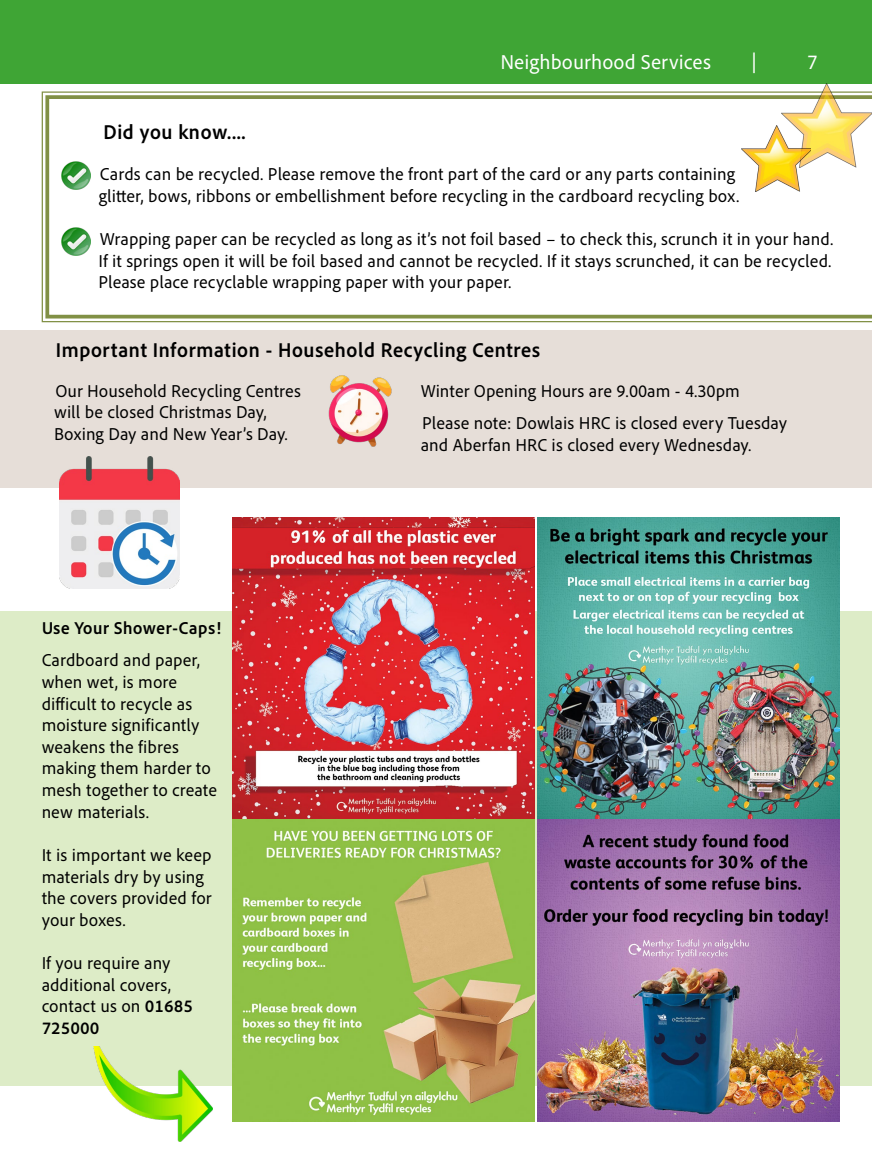
<style>
.page{position:relative;width:872px;height:1166px;background:#fff}
.page>*{position:absolute;margin:0;border:0;box-sizing:border-box;transform-origin:0 0}
.t1{font:700 21px "Adobe Clean UX";color:#000}
.t2{font:21px "Adobe Clean UX";color:#fff}
.t3{font:18px/21.6px "Adobe Clean UX";color:#000}
.t4{font:700 18px "Adobe Clean UX";color:#000}
.s1{font-weight:700}
</style>
<div class="page">
<div style="left:0;top:611px;width:872px;height:473px;background:#ddecc7"></div>
<div style="left:0;top:330px;width:872px;height:158px;background:#e6ded8"></div>
<div style="left:0;top:0;width:872px;height:84px;background:#3fa535"></div>
<svg style="left:41px;top:91px;width:831px;height:232px"></svg>
<svg style="left:45px;top:95px;width:827px;height:223px"></svg>
<img style="left:781px;top:84px;width:91px;height:84px">
<img style="left:742px;top:126px;width:69px;height:65px">
<img style="left:62px;top:161px;width:28px;height:29px">
<img style="left:62px;top:227px;width:28px;height:28px">
<img style="left:328px;top:375px;width:64px;height:72px">
<img style="left:60px;top:456px;width:119px;height:132px">
<img style="left:232px;top:517px;width:302px;height:604px">
<img style="left:537px;top:517px;width:302px;height:604px">
<img style="left:93px;top:1046px;width:119px;height:94px">
<p class="t1" style="left:103px;top:118px;width:144px">Did you know....</p>
<p class="t2" style="left:500px;top:49px;width:212px">Neighbourhood Services</p>
<p class="t2" style="left:752px;top:49px;width:6px">|</p>
<p class="t2" style="left:807px;top:49px;width:12px">7</p>
<p class="t3" style="left:98px;top:163px;width:642px">Cards can be recycled. Please remove the front part of the card or any parts containing gliter, bows, ribbons or embellishment before recycling in the cardboard recycling box.</p>
<p class="t3" style="left:98px;top:227px;width:736px;text-align:justify">Wrapping paper can be recycled as long as it’s not foil based – to check this, scrunch it in your hand.<br>If it springs open it will be foil based and cannot be recycled. If it stays scrunched, it can be recycled.<br>Please place recyclable wrapping paper with your paper.</p>
<p class="t1" style="left:56px;top:336px;width:486px">Important Information - Household Recycling Centres</p>
<p class="t3" style="left:56px;top:379px;width:247px">Our Household Recycling Centres</p>
<p class="t3" style="left:421px;top:379px;width:321px">Winter Opening Hours are 9.00am - 4.30pm</p>
<p class="t3" style="left:54px;top:401px;width:214px">will be closed Christmas Day,</p>
<p class="t3" style="left:422px;top:411px;width:366px">Please note: Dowlais HRC is closed every Tuesday</p>
<p class="t3" style="left:54px;top:422px;width:235px">Boxing Day and New Year’s Day.</p>
<p class="t3" style="left:421px;top:433px;width:332px">and Aberfan HRC is closed every Wednesday.</p>
<p class="t4" style="left:42px;top:616px;width:181px">Use Your Shower-Caps!</p>
<p class="t3" style="left:42px;top:649px;width:177px">Cardboard and paper, when wet, is more dificult to recycle as moisture significantly weakens the fibres making them harder to mesh together to create new materials.</p>
<p class="t3" style="left:42px;top:843px;width:171px">It is important we keep materials dry by using the covers provided for your boxes.</p>
<p class="t3" style="left:42px;top:951px;width:153px">If you require any additional covers, contact us on <span class="s1">01685<br>725000</span></p>
</div>
